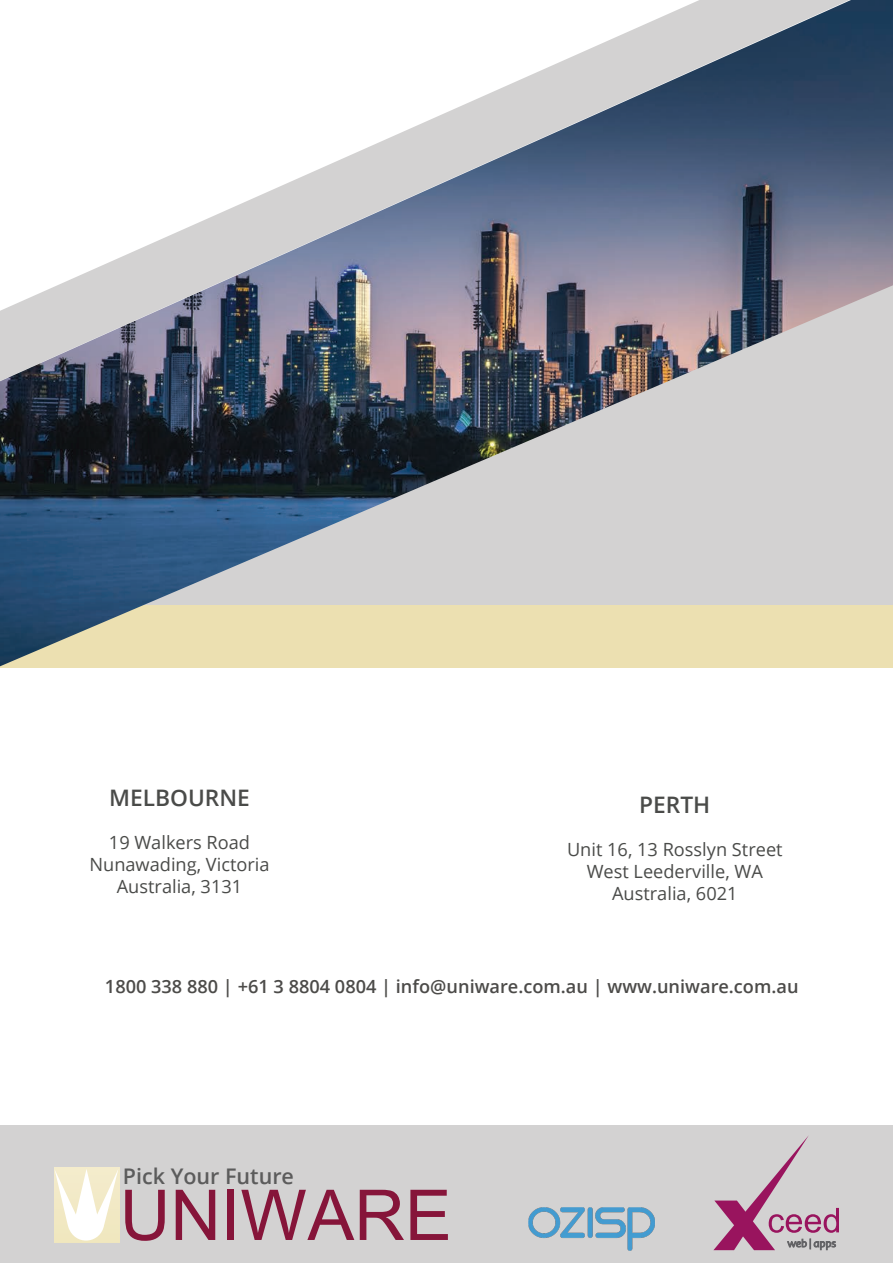
<style>
.page{position:relative;width:893px;height:1263px;background:#fff}
.page>*{position:absolute;margin:0;border:0;box-sizing:border-box;transform-origin:0 0}
.t1{font:70.05px "Adman Graphics";color:#86153a}
.t2{font:600 22.8px "Open Sans";color:#4a4b49}
.t3{font:600 21.45px "Open Sans";color:#5c5c5c}
.t4{font:18.15px/21.8px "Open Sans";color:#4a4b49;text-align:center}
.t5{font:600 18.15px "Open Sans";color:#4c4b49}
</style>
<div class="page">
<div style="left:0;top:605px;width:893px;height:63px;background:#ece0b1"></div>
<img style="left:0;top:0;width:893px;height:666px">
<div style="left:0;top:1125px;width:893px;height:138px;background:#d3d2d2"></div>
<div style="left:54px;top:1168px;width:65px;height:74px;background:#f3eac8"></div>
<svg style="left:55px;top:1169px;width:63px;height:74px"></svg>
<svg style="left:713px;top:1135px;width:126px;height:115px"></svg>
<img style="left:528px;top:1207px;width:127px;height:44px">
<p class="t2" style="left:109px;top:782px;width:142px">MELBOURNE</p>
<p class="t4" style="left:89px;top:831px;width:182px">19 Walkers Road<br>Nunawading, Victoria<br>Australia, 3131</p>
<p class="t2" style="left:639px;top:789px;width:73px">PERTH</p>
<p class="t4" style="left:567px;top:838px;width:217px">Unit 16, 13 Rosslyn Street<br>West Leederville, WA<br>Australia, 6021</p>
<p class="t5" style="left:105px;top:974px;width:695px">1800 338 880 | +61 3 8804 0804 | info@uniware.com.au | www.uniware.com.au</p>
<p class="t3" style="left:123px;top:1161px;width:173px">Pick Your Future</p>
<h1 class="t1" style="left:120px;top:1169px;width:333px">UNIWARE</h1>
</div>
